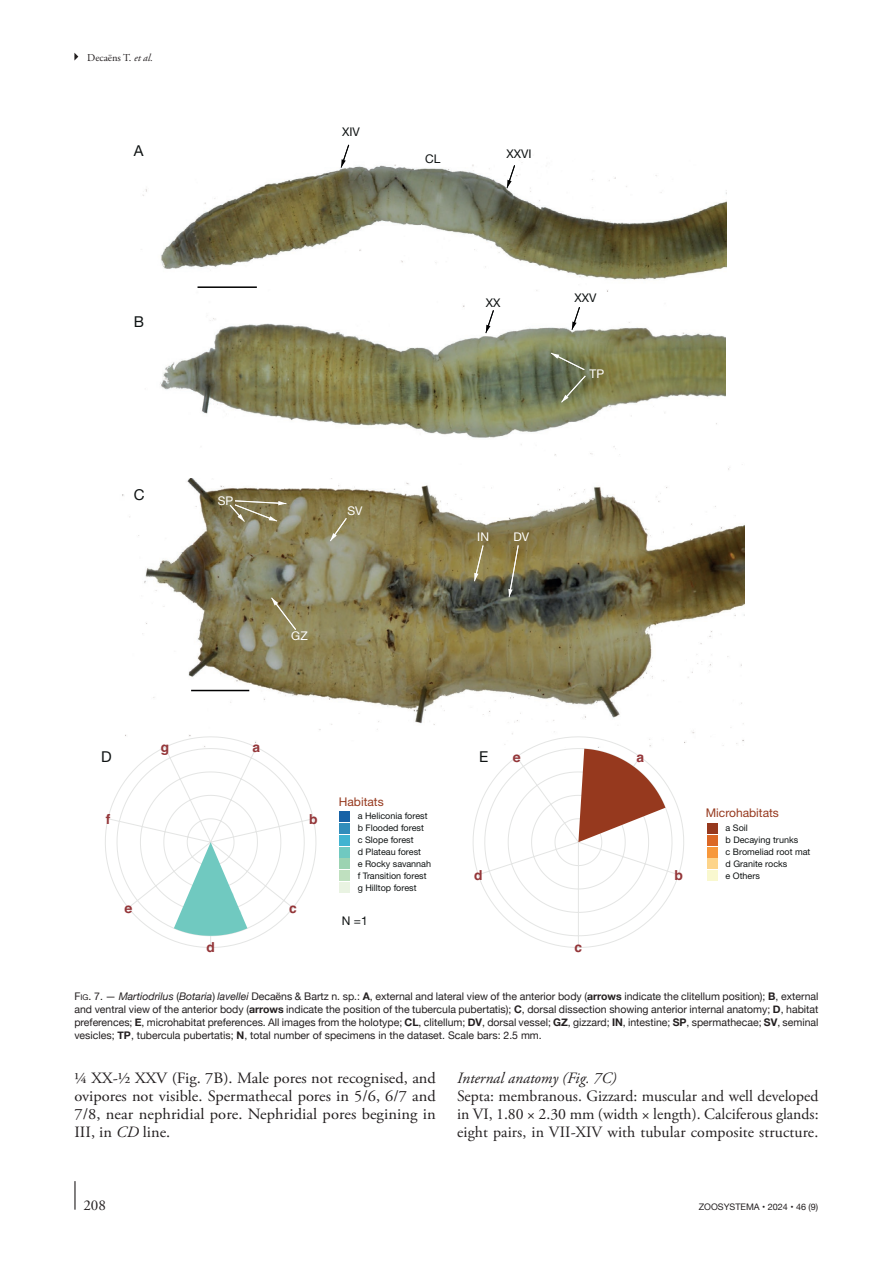
<style>
.page{position:relative;width:893px;height:1263px;background:#fff}
.page>*{position:absolute;margin:0;border:0;box-sizing:border-box;transform-origin:0 0}
.t1{font:15.75px/18px "Adobe Garamond Pro";letter-spacing:.005em;color:#231f20;text-align:justify;scale:1.04 1}
.t2{font:15.75px/18px "Adobe Garamond Pro";letter-spacing:.005em;color:#231f20;text-align:justify}
.t3{font:italic 15.75px "Adobe Garamond Pro";color:#231f20}
.t4{font:15px "Helvetica Neue";color:#0f1313}
.t5{font:15px "Adobe Garamond Pro";color:#231f20}
.t6{font:700 13.8px "Helvetica";color:#943639}
.t7{font:12px "Helvetica Neue";color:#96391e}
.t8{font:12px "Helvetica Neue";color:#0f1313}
.t9{font:12px "Helvetica Neue";color:#fff}
.t10{font:10.5px/12.8px "Helvetica Neue";color:#231f20;text-align:justify}
.t11{font:10.5px "Adobe Garamond Pro";color:#231f20}
.t12{font:9px/11.9px "Helvetica Neue";color:#0f1313}
.t13{font:9px "Helvetica Neue";color:#231f20}
.s1{font-style:italic}
.s2{font-style:inherit}
.s3{font-size:7.8px}
.s4{font-weight:700}
</style>
<div class="page">
<hr style="left:74px;top:1181px;width:2px;height:29px;background:#231f20">
<svg style="left:74px;top:53px;width:4px;height:8px"></svg>
<img style="left:143px;top:162px;width:583px;height:126px">
<img style="left:122px;top:467px;width:623px;height:279px">
<img style="left:139px;top:290px;width:586px;height:188px">
<hr style="left:198px;top:286px;width:59px;height:2px;background:#000001">
<hr style="left:191px;top:690px;width:58px;height:1px;background:#000001">
<svg style="left:105px;top:736px;width:212px;height:212px"></svg>
<div style="left:339px;top:811px;width:11px;height:11px;background:#1762a6"></div>
<div style="left:339px;top:823px;width:11px;height:11px;background:#318dbb"></div>
<div style="left:339px;top:835px;width:11px;height:11px;background:#41b4d1"></div>
<div style="left:339px;top:846px;width:11px;height:11px;background:#70c9c0"></div>
<div style="left:339px;top:858px;width:11px;height:11px;background:#9cd3b2"></div>
<div style="left:339px;top:870px;width:11px;height:11px;background:#bfe0bf"></div>
<div style="left:339px;top:882px;width:11px;height:11px;background:#e9f3e2"></div>
<svg style="left:472px;top:736px;width:212px;height:212px"></svg>
<div style="left:707px;top:823px;width:11px;height:11px;background:#96391e"></div>
<div style="left:707px;top:835px;width:11px;height:11px;background:#db6826"></div>
<div style="left:707px;top:846px;width:11px;height:11px;background:#f7983b"></div>
<div style="left:707px;top:858px;width:11px;height:11px;background:#fdd48a"></div>
<div style="left:707px;top:870px;width:11px;height:11px;background:#f9f8cf"></div>
<svg style="left:341px;top:144px;width:9px;height:24px"></svg>
<svg style="left:507px;top:164px;width:8px;height:24px"></svg>
<svg style="left:572px;top:306px;width:8px;height:24px"></svg>
<svg style="left:486px;top:309px;width:8px;height:24px"></svg>
<svg style="left:271px;top:598px;width:26px;height:33px"></svg>
<svg style="left:551px;top:353px;width:35px;height:49px;background:#71785a"></svg>
<svg style="left:474px;top:545px;width:10px;height:36px"></svg>
<svg style="left:508px;top:544px;width:11px;height:53px"></svg>
<svg style="left:330px;top:517px;width:17px;height:24px"></svg>
<svg style="left:229px;top:500px;width:57px;height:21px"></svg>
<p class="t11" style="left:87px;top:51px;width:67px">Decaëns T. <span class="s1">et al.</span></p>
<h2 class="t4" style="left:134px;top:140px;width:11px">A</h2>
<p class="t8" style="left:342px;top:123px;width:19px">XIV</p>
<p class="t8" style="left:425px;top:150px;width:17px">CL</p>
<p class="t8" style="left:507px;top:145px;width:27px">XXVI</p>
<h2 class="t4" style="left:134px;top:311px;width:12px">B</h2>
<h2 class="t4" style="left:134px;top:484px;width:12px">C</h2>
<p class="t9" style="left:218px;top:492px;width:17px">SP</p>
<p class="t9" style="left:347px;top:502px;width:17px">SV</p>
<p class="t9" style="left:291px;top:627px;width:18px">GZ</p>
<p class="t8" style="left:486px;top:294px;width:16px">XX</p>
<p class="t9" style="left:477px;top:528px;width:13px">IN</p>
<p class="t9" style="left:513px;top:528px;width:17px">DV</p>
<h3 class="t6" style="left:161px;top:736px;width:10px">g</h3>
<h3 class="t6" style="left:252px;top:736px;width:9px">a</h3>
<h2 class="t4" style="left:101px;top:745px;width:12px">D</h2>
<h2 class="t4" style="left:479px;top:745px;width:11px">E</h2>
<p class="t7" style="left:339px;top:793px;width:46px">Habitats</p>
<h3 class="t6" style="left:106px;top:808px;width:6px">f</h3>
<h3 class="t6" style="left:124px;top:897px;width:9px">e</h3>
<h3 class="t6" style="left:206px;top:936px;width:10px">d</h3>
<h3 class="t6" style="left:309px;top:808px;width:10px">b</h3>
<h3 class="t6" style="left:289px;top:897px;width:9px">c</h3>
<p class="t12" style="left:358px;top:811px;width:75px">a Heliconia forest b Flooded forest<br>c Slope forest<br>d Plateau forest<br>e Rocky savannah f Transition forest g Hilltop forest</p>
<p class="t8" style="left:342px;top:912px;width:27px">N =1</p>
<h3 class="t6" style="left:474px;top:864px;width:10px">d</h3>
<h3 class="t6" style="left:513px;top:746px;width:9px">e</h3>
<p class="t8" style="left:574px;top:289px;width:23px">XXV</p>
<p class="t9" style="left:589px;top:365px;width:16px">TP</p>
<h3 class="t6" style="left:575px;top:936px;width:9px">c</h3>
<h3 class="t6" style="left:636px;top:746px;width:9px">a</h3>
<h3 class="t6" style="left:674px;top:864px;width:10px">b</h3>
<p class="t7" style="left:706px;top:804px;width:75px">Microhabitats</p>
<p class="t12" style="left:725px;top:823px;width:86px">a Soil<br>b Decaying trunks<br>c Bromeliad root mat d Granite rocks<br>e Others</p>
<p class="t10" style="left:74px;top:991px;width:746px"><span class="s2">F</span><span class="s3">ig</span><span class="s2">. 7.</span> — <span class="s1">Martiodrilus</span> (<span class="s1">Botaria</span>) <span class="s1">lavellei</span> Decaëns &amp; Bartz n. sp.: <span class="s4">A</span>, external and lateral view of the anterior body (<span class="s4">arrows</span> indicate the clitellum position); <span class="s4">B</span>, external and ventral view of the anterior body (<span class="s4">arrows</span> indicate the position of the tubercula pubertatis); <span class="s4">C</span>, dorsal dissection showing anterior internal anatomy; <span class="s4">D</span>, habitat preferences; <span class="s4">E</span>, microhabitat preferences. All images from the holotype; <span class="s4">CL</span>, clitellum; <span class="s4">DV</span>, dorsal vessel; <span class="s4">GZ</span>, gizzard; <span class="s4">IN</span>, intestine; <span class="s4">SP</span>, spermathecae; <span class="s4">SV</span>, seminal vesicles; <span class="s4">TP</span>, tubercula pubertatis; <span class="s4">N</span>, total number of specimens in the dataset. Scale bars: 2.5 mm.</p>
<h1 class="t1" style="left:74px;top:1070px;width:349px">¼ XX-½ XXV (Fig. 7B). Male pores not recognised, and ovipores not visible. Spermathecal pores in 5/6, 6/7 and 7/8, near nephridial pore. Nephridial pores begining in III, in <span class="s1">CD</span> line.</h1>
<h1 class="t3" style="left:457px;top:1069px;width:161px">Internal anatomy (Fig. 7C)</h1>
<h1 class="t2" style="left:457px;top:1087px;width:363px">Septa: membranous. Gizzard: muscular and well developed in VI, 1.80 × 2.30 mm (width × length). Calciferous glands: eight pairs, in VII-XIV with tubular composite structure.</h1>
<h2 class="t5" style="left:83px;top:1196px;width:24px">208</h2>
<p class="t13" style="left:699px;top:1200px;width:121px">ZOOSYSTEMA • 2024 • 46 (9)</p>
</div>
